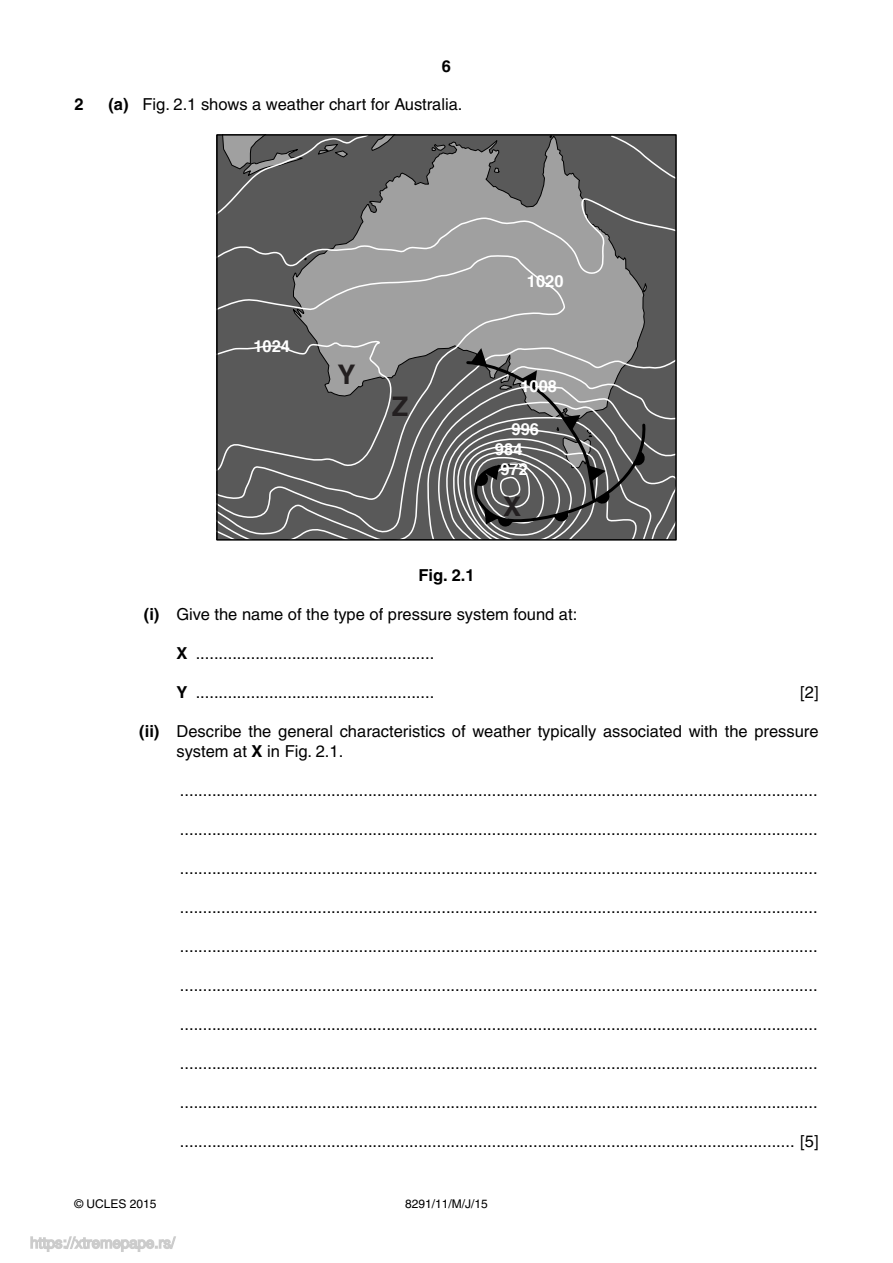
<style>
.page{position:relative;width:893px;height:1263px;background:#fff}
.page>*{position:absolute;margin:0;border:0;box-sizing:border-box;transform-origin:0 0}
.t1{font:700 27px "Helvetica";color:#231f20}
.t2{font:16.5px/19.5px "Helvetica";color:#000}
.t3{font:700 16.5px "Helvetica";color:#fff}
.t4{font:700 16.5px "Helvetica";color:#000}
.t5{font:12px "Helvetica";color:#000}
.s1{font-weight:700}
</style>
<div class="page">
<div style="left:566px;top:294px;width:79px;height:53px;background:#a0a0a0"></div>
<svg style="left:219px;top:137px;width:455px;height:157px;background:#757575"></svg>
<svg style="left:219px;top:255px;width:347px;height:92px;background:#929292"></svg>
<svg style="left:219px;top:365px;width:207px;height:173px;background:#656565"></svg>
<svg style="left:219px;top:517px;width:169px;height:21px;background:#6b6b6b"></svg>
<svg style="left:219px;top:339px;width:175px;height:134px;background:#666"></svg>
<svg style="left:426px;top:348px;width:248px;height:190px;background:#6f6f6f"></svg>
<div style="left:216px;top:134px;width:461px;height:407px;border:2px solid #000"></div>
<svg style="left:30px;top:1236px;width:146px;height:16px"></svg>
<p class="t4" style="left:442px;top:60px;width:11px">6</p>
<p class="t4" style="left:74px;top:98px;width:11px">2</p>
<p class="t2" style="left:108px;top:95px;width:356px"><span class="s1">(a)</span> Fig. 2.1 shows a weather chart for Australia.</p>
<p class="t3" style="left:253px;top:340px;width:38px">1024</p>
<h1 class="t1" style="left:337px;top:365px;width:20px">Y</h1>
<h1 class="t1" style="left:392px;top:396px;width:18px">Z</h1>
<p class="t3" style="left:527px;top:275px;width:38px">1020</p>
<p class="t3" style="left:520px;top:380px;width:38px">1008</p>
<p class="t3" style="left:511px;top:423px;width:29px">996</p>
<p class="t3" style="left:495px;top:443px;width:29px">984</p>
<p class="t3" style="left:500px;top:463px;width:29px">972</p>
<h1 class="t1" style="left:503px;top:496px;width:20px">X</h1>
<p class="t4" style="left:418px;top:569px;width:58px">Fig. 2.1</p>
<p class="t2" style="left:144px;top:606px;width:435px"><span class="s1">(i)</span> Give the name of the type of pressure system found at:</p>
<p class="t2" style="left:176px;top:645px;width:259px"><span class="s1">X</span> ....................................................</p>
<p class="t2" style="left:176px;top:684px;width:259px"><span class="s1">Y</span> ....................................................</p>
<p class="t2" style="left:800px;top:684px;width:20px">[2]</p>
<p class="t2" style="left:176px;top:723px;width:644px;text-indent:-37px"><span class="s1">(ii)</span> Describe the general characteristics of weather typically associated with the pressure system at <span class="s1">X</span> in Fig. 2.1.</p>
<p class="t2" style="left:180px;top:781px;width:639px">...........................................................................................................................................</p>
<p class="t2" style="left:180px;top:820px;width:639px">...........................................................................................................................................</p>
<p class="t2" style="left:180px;top:859px;width:639px">...........................................................................................................................................</p>
<p class="t2" style="left:180px;top:898px;width:639px">...........................................................................................................................................</p>
<p class="t2" style="left:180px;top:937px;width:639px">...........................................................................................................................................</p>
<p class="t2" style="left:180px;top:976px;width:639px">...........................................................................................................................................</p>
<p class="t2" style="left:180px;top:1015px;width:639px">...........................................................................................................................................</p>
<p class="t2" style="left:180px;top:1054px;width:639px">...........................................................................................................................................</p>
<p class="t2" style="left:180px;top:1093px;width:639px">...........................................................................................................................................</p>
<p class="t2" style="left:180px;top:1132px;width:640px">...................................................................................................................................... [5]</p>
<p class="t5" style="left:74px;top:1198px;width:84px">© UCLES 2015</p>
<p class="t5" style="left:405px;top:1198px;width:84px">8291/11/M/J/15</p>
</div>
